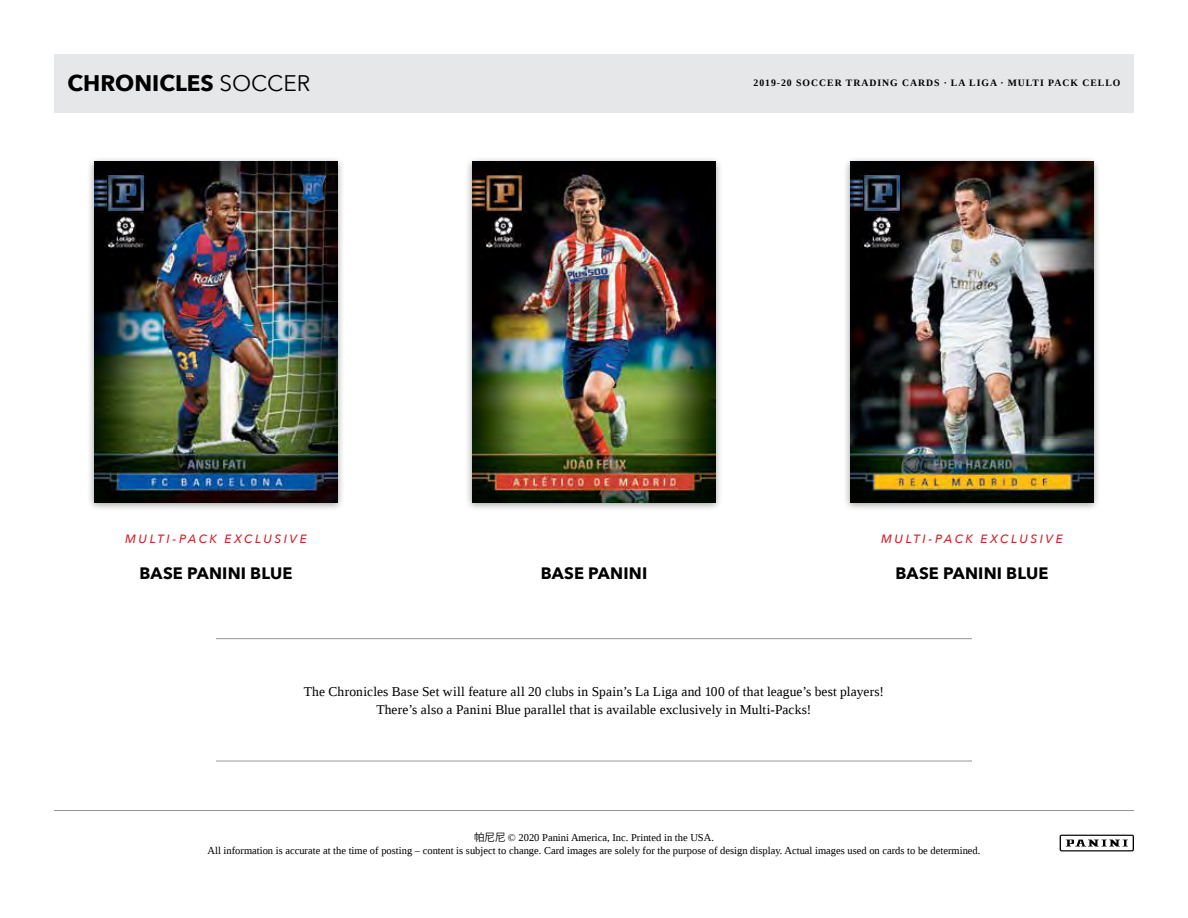
<style>
.page{position:relative;width:1188px;height:918px;background:#fff}
.page>*{position:absolute;margin:0;border:0;box-sizing:border-box;transform-origin:0 0}
.t1{font:700 22.5px "Avenir Next";color:#000}
.t2{font:700 16.5px "Avenir Next";letter-spacing:.01em;color:#000}
.t3{font:13.5px/18px "Liberation Serif";letter-spacing:.01em;color:#000;text-align:center}
.t4{font:italic 500 12px "Avenir Next";letter-spacing:.205em;color:#d2232a}
.t5{font:10.5px/12.6px "Liberation Serif";color:#000;text-align:center}
.t6{font:700 9.75px "Liberation Serif";letter-spacing:.1em;color:#000}
.s1{font-weight:400}
.s2{font-family:"Koz Go Pr 6 N"}
</style>
<div class="page">
<hr style="left:216px;top:638px;width:756px;height:1px;background:#939598">
<hr style="left:216px;top:761px;width:756px;height:1px;background:#939598">
<div style="left:87px;top:157px;width:258px;height:355px;background:#000;opacity:.4"></div>
<img style="left:94px;top:162px;width:244px;height:340px">
<div style="left:465px;top:157px;width:258px;height:355px;background:#000;opacity:.4"></div>
<img style="left:472px;top:162px;width:244px;height:340px">
<div style="left:843px;top:157px;width:258px;height:355px;background:#000;opacity:.4"></div>
<img style="left:850px;top:162px;width:244px;height:340px">
<hr style="left:54px;top:810px;width:1080px;height:1px;background:#939598">
<svg style="left:1060px;top:835px;width:74px;height:16px"></svg>
<div style="left:54px;top:54px;width:1080px;height:58px;background:#e6e7e8"></div>
<h1 class="t1" style="left:68px;top:70px;width:244px">CHRONICLES <span class="s1">SOCCER</span></h1>
<p class="t6" style="left:753px;top:77px;width:368px">2019-20 SOCCER TRADING CARDS · LA LIGA · MULTI PACK CELLO</p>
<p class="t4" style="left:125px;top:531px;width:183px">MULTI-PACK EXCLUSIVE</p>
<p class="t4" style="left:881px;top:531px;width:183px">MULTI-PACK EXCLUSIVE</p>
<h2 class="t2" style="left:140px;top:563px;width:154px">BASE PANINI BLUE</h2>
<h2 class="t2" style="left:541px;top:563px;width:108px">BASE PANINI</h2>
<h2 class="t2" style="left:896px;top:563px;width:154px">BASE PANINI BLUE</h2>
<p class="t3" style="left:304px;top:682px;width:582px">The Chronicles Base Set will feature all 20 clubs in Spain’s La Liga and 100 of that league’s best players!<br>There’s also a Panini Blue parallel that is available exclusively in Multi-Packs!</p>
<p class="t5" style="left:208px;top:831px;width:774px"><span class="s2">帕尼尼</span> © 2020 Panini America, Inc. Printed in the USA.<br>All information is accurate at the time of posting – content is subject to change. Card images are solely for the purpose of design display. Actual images used on cards to be determined.</p>
</div>
